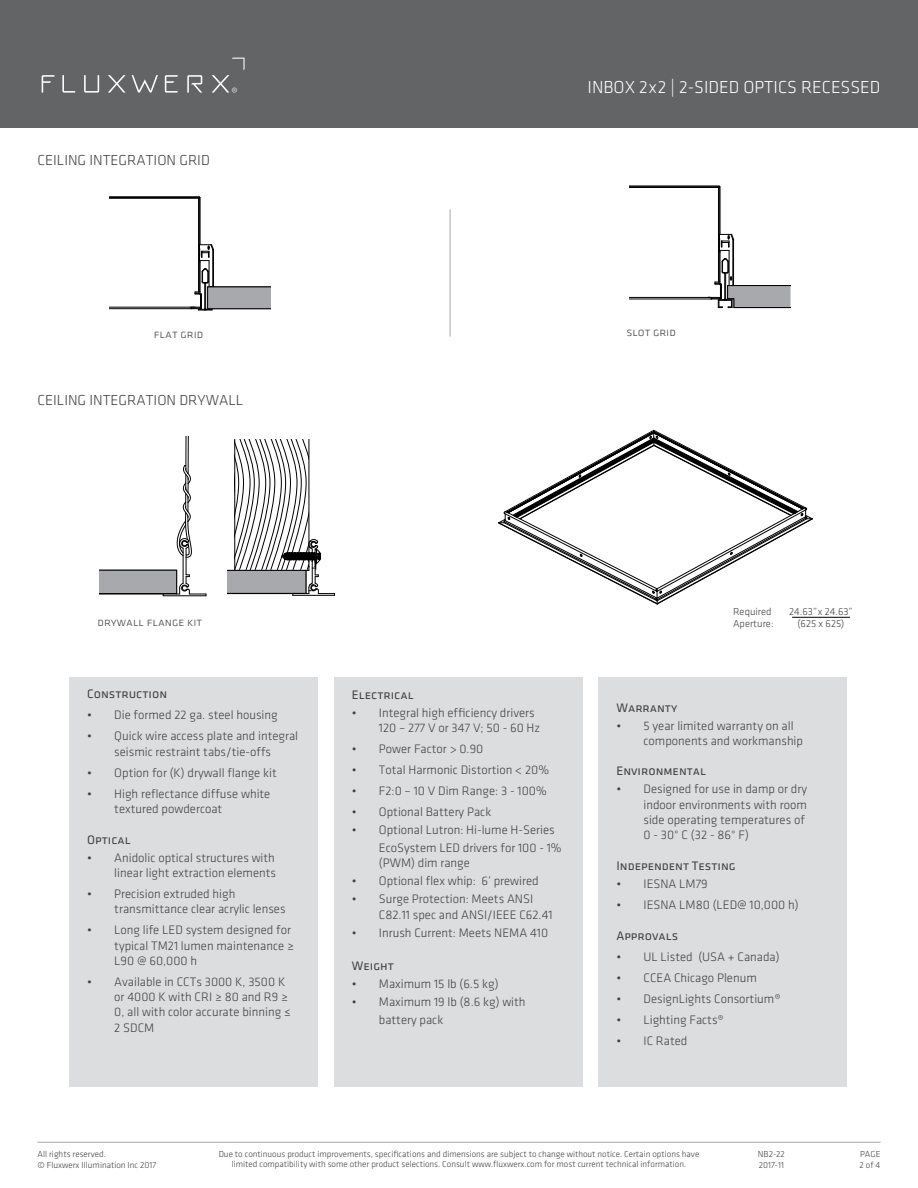
<style>
.page{position:relative;width:918px;height:1188px;background:#fff}
.page>*{position:absolute;margin:0;border:0;box-sizing:border-box;transform-origin:0 0}
.t1{font:300 18px "Klavika";color:#fff}
.t2{font:15px "Klavika Light Caps SCTF";color:#414042}
.t3{font:300 13.5px "Klavika";color:#fff}
.t4{font:300 12.75px/15.3px "Klavika";color:#414042}
.t5{font:12.75px "Klavika Reg Caps SCTF";color:#414042}
.t6{font:12px "Klavika Light Caps SCTF";color:#414042}
.t7{font:300 10.5px/12.6px "Klavika";color:#414042}
.t8{font:300 9px/10.5px "Klavika";color:#414042}
</style>
<div class="page">
<div style="left:0;top:0;width:918px;height:128px;background:#636466"></div>
<svg style="left:108px;top:75px;width:18px;height:18px"></svg>
<svg style="left:42px;top:75px;width:12px;height:18px"></svg>
<svg style="left:62px;top:75px;width:13px;height:18px"></svg>
<svg style="left:165px;top:75px;width:13px;height:18px"></svg>
<svg style="left:84px;top:75px;width:15px;height:18px"></svg>
<svg style="left:187px;top:75px;width:15px;height:18px"></svg>
<svg style="left:212px;top:58px;width:33px;height:35px"></svg>
<svg style="left:132px;top:75px;width:26px;height:18px"></svg>
<hr style="left:38px;top:1142px;width:842px;height:1px;background:#a7a9ac">
<hr style="left:450px;top:209px;width:1px;height:128px;background:#a7a9ac">
<hr style="left:293px;top:595px;width:42px;height:1px;background:#000">
<svg style="left:228px;top:439px;width:107px;height:156px"></svg>
<hr style="left:163px;top:596px;width:43px;height:1px;background:#000">
<svg style="left:99px;top:437px;width:108px;height:159px"></svg>
<hr style="left:792px;top:617px;width:58px;height:1px;background:#000">
<svg style="left:498px;top:430px;width:315px;height:175px"></svg>
<hr style="left:200px;top:198px;width:1px;height:47px;background:#000">
<hr style="left:199px;top:198px;width:1px;height:47px;background:#000">
<hr style="left:110px;top:197px;width:89px;height:1px;background:#000">
<hr style="left:198px;top:198px;width:1px;height:94px;background:#000">
<hr style="left:110px;top:308px;width:82px;height:1px;background:#000">
<hr style="left:110px;top:198px;width:89px;height:1px;background:#000">
<hr style="left:110px;top:307px;width:85px;height:1px;background:#000">
<svg style="left:190px;top:244px;width:81px;height:67px"></svg>
<hr style="left:719px;top:187px;width:1px;height:47px;background:#000">
<hr style="left:720px;top:187px;width:1px;height:47px;background:#000">
<hr style="left:630px;top:186px;width:89px;height:1px;background:#000">
<hr style="left:718px;top:187px;width:1px;height:95px;background:#000">
<hr style="left:630px;top:299px;width:82px;height:1px;background:#000">
<hr style="left:630px;top:187px;width:88px;height:1px;background:#000">
<hr style="left:630px;top:297px;width:81px;height:1px;background:#000">
<svg style="left:708px;top:234px;width:83px;height:74px"></svg>
<div style="left:334px;top:678px;width:249px;height:409px;background:#dcddde"></div>
<div style="left:598px;top:678px;width:250px;height:409px;background:#dcddde"></div>
<div style="left:69px;top:678px;width:249px;height:409px;background:#dcddde"></div>
<p class="t2" style="left:38px;top:152px;width:174px">CEILING INTEGRATION GRID</p>
<p class="t3" style="left:231px;top:85px;width:8px">®</p>
<h1 class="t1" style="left:588px;top:78px;width:294px">INBOX 2x2 | 2-SIDED OPTICS RECESSED</h1>
<p class="t6" style="left:154px;top:328px;width:51px">flat grid</p>
<p class="t6" style="left:626px;top:326px;width:51px">slot grid</p>
<p class="t2" style="left:38px;top:392px;width:207px">CEILING INTEGRATION DRYWALL</p>
<p class="t6" style="left:98px;top:616px;width:106px">drywall flange kit</p>
<p class="t5" style="left:87px;top:688px;width:81px">Construction</p>
<p class="t4" style="left:87px;top:708px;width:192px">• Die formed 22 ga. steel housing</p>
<p class="t4" style="left:87px;top:729px;width:212px;text-align:center">• Quick wire access plate and integral seismic restraint tabs/tie-offs</p>
<p class="t4" style="left:87px;top:765px;width:191px">• Option for (K) drywall flange kit</p>
<p class="t4" style="left:114px;top:786px;width:158px;text-indent:-27px">• High reflectance diffuse white textured powdercoat</p>
<p class="t5" style="left:87px;top:833px;width:45px">Optical</p>
<p class="t4" style="left:87px;top:850px;width:190px;text-align:right">• Anidolic optical structures with linear light extraction elements</p>
<p class="t4" style="left:114px;top:886px;width:173px;text-indent:-27px">• Precision extruded high transmittance clear acrylic lenses</p>
<p class="t4" style="left:114px;top:923px;width:181px;text-indent:-27px">• Long life LED system designed for typical TM21 lumen maintenance ≥<br>L90 @ 60,000 h</p>
<p class="t4" style="left:114px;top:974px;width:178px;text-indent:-27px">• Available in CCTs 3000 K, 3500 K or 4000 K with CRI ≥ 80 and R9 ≥<br>0, all with color accurate binning ≤<br>2 SDCM</p>
<p class="t5" style="left:352px;top:688px;width:63px">Electrical</p>
<p class="t4" style="left:379px;top:705px;width:163px;text-indent:-27px">• Integral high efficiency drivers<br>120 – 277 V or 347 V; 50 - 60 Hz</p>
<p class="t4" style="left:352px;top:741px;width:133px">• Power Factor &gt; 0.90</p>
<p class="t4" style="left:352px;top:762px;width:199px">• Total Harmonic Distortion &lt; 20%</p>
<p class="t4" style="left:352px;top:783px;width:196px">• F2:0 – 10 V Dim Range: 3 - 100%</p>
<p class="t4" style="left:352px;top:804px;width:141px">• Optional Battery Pack</p>
<p class="t4" style="left:379px;top:821px;width:184px;line-height:18px;text-indent:-27px">• Optional Lutron: Hi-lume H-Series<br>EcoSystem LED drivers for 100 - 1%</p>
<p class="t4" style="left:379px;top:855px;width:93px">(PWM) dim range</p>
<p class="t4" style="left:352px;top:873px;width:188px">• Optional flex whip: 6’ prewired</p>
<p class="t4" style="left:379px;top:891px;width:175px;text-indent:-27px">• Surge Protection: Meets ANSI<br>C82.11 spec and ANSI/IEEE C62.41</p>
<p class="t4" style="left:352px;top:925px;width:198px">• Inrush Current: Meets NEMA 410</p>
<p class="t5" style="left:352px;top:960px;width:43px">Weight</p>
<p class="t4" style="left:352px;top:977px;width:148px">• Maximum 15 lb (6.5 kg)</p>
<p class="t4" style="left:379px;top:993px;width:148px;line-height:18px;text-indent:-27px">• Maximum 19 lb (8.6 kg) with battery pack</p>
<p class="t7" style="left:733px;top:605px;width:42px">Required<br>Aperture:</p>
<p class="t7" style="left:789px;top:606px;width:65px;line-height:12px;text-align:center">24.63” x 24.63” (625 x 625)</p>
<p class="t5" style="left:616px;top:701px;width:62px">Warranty</p>
<p class="t4" style="left:644px;top:718px;width:161px;text-indent:-27px">• 5 year limited warranty on all components and workmanship</p>
<p class="t5" style="left:616px;top:765px;width:91px">Environmental</p>
<p class="t4" style="left:644px;top:782px;width:165px;text-indent:-27px">• Designed for use in damp or dry indoor environments with room side operating temperatures of<br>0 - 30° C (32 - 86° F)</p>
<p class="t5" style="left:616px;top:859px;width:121px">Independent Testing</p>
<p class="t4" style="left:616px;top:876px;width:93px">• IESNA LM79</p>
<p class="t4" style="left:616px;top:897px;width:184px">• IESNA LM80 (LED@ 10,000 h)</p>
<p class="t5" style="left:616px;top:929px;width:63px">Approvals</p>
<p class="t4" style="left:616px;top:949px;width:165px">• UL Listed (USA + Canada)</p>
<p class="t4" style="left:616px;top:970px;width:142px">• CCEA Chicago Plenum</p>
<p class="t4" style="left:616px;top:991px;width:166px">• DesignLights Consortium®</p>
<p class="t4" style="left:616px;top:1012px;width:109px">• Lighting Facts®</p>
<p class="t4" style="left:616px;top:1033px;width:72px">• IC Rated</p>
<p class="t8" style="left:38px;top:1149px;width:120px">All rights reserved.<br>© Fluxwerx Illumination Inc 2017</p>
<p class="t8" style="left:219px;top:1148px;width:482px;text-align:center">Due to continuous product improvements, specifications and dimensions are subject to change without notice. Certain options have limited compatibility with some other product selections. Consult www.fluxwerx.com for most current technical information.</p>
<p class="t8" style="left:758px;top:1149px;width:29px">NB2-22<br>2017-11</p>
<p class="t8" style="left:860px;top:1149px;width:22px">PAGE<br>2 of 4</p>
</div>
